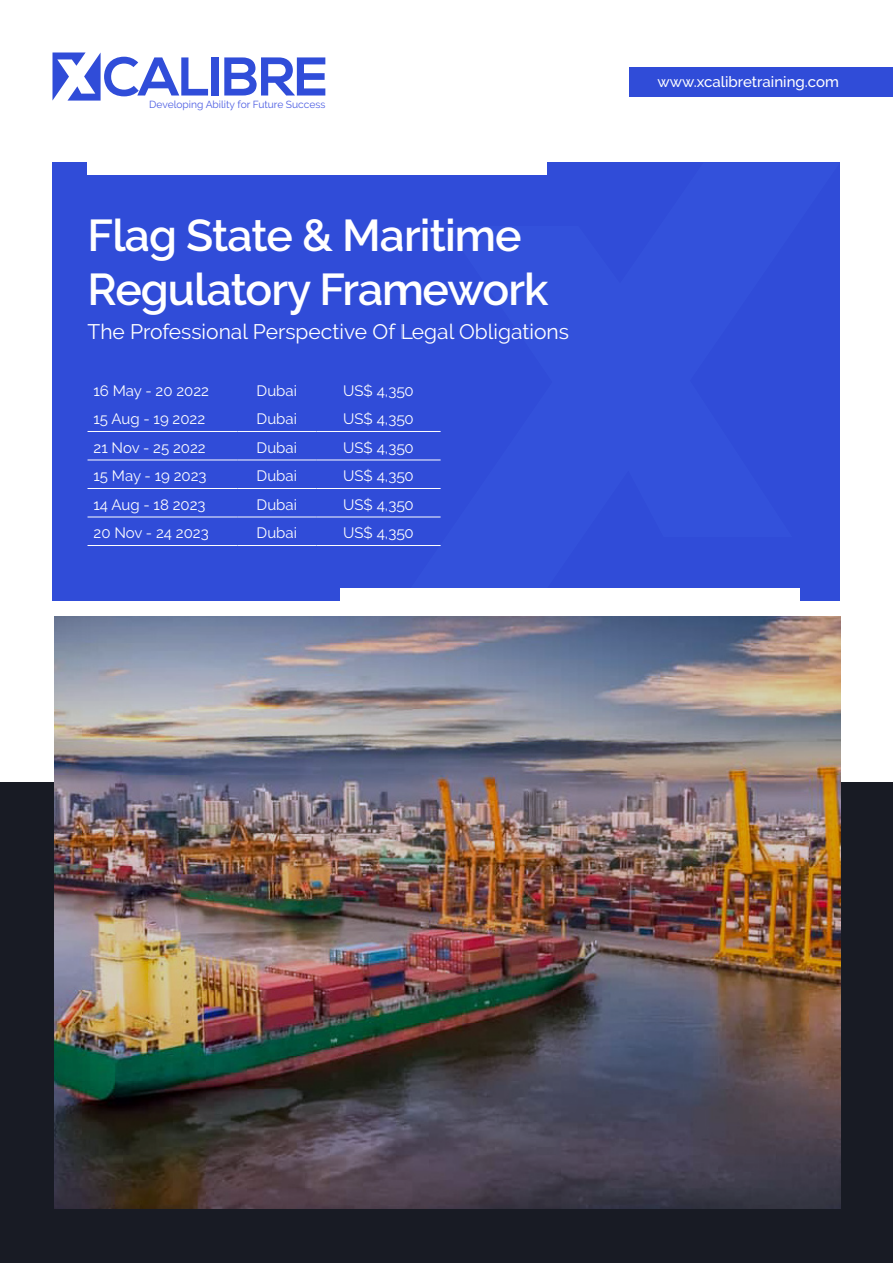
<style>
.page{position:relative;width:893px;height:1263px;background:#fff}
.page>*{position:absolute;margin:0;border:0;box-sizing:border-box;transform-origin:0 0}
.t1{font:600 44.4px/53.4px "Raleway";letter-spacing:-.02em;color:#fff}
.t2{font:21px "Raleway";color:#fff}
.t3{font:15px "Raleway";color:#fff}
.t4{font:500 15px "Raleway";color:#fff}
.t5{font:10.2px "Raleway";color:#4d5ee3}
</style>
<div class="page">
<div style="left:0;top:783px;width:893px;height:480px;background:#181b24"></div>
<img style="left:54px;top:617px;width:786px;height:592px">
<div style="left:629px;top:68px;width:264px;height:29px;background:#304cd8"></div>
<div style="left:53px;top:162px;width:787px;height:438px;background:#304cd8"></div>
<hr style="left:88px;top:517px;width:149px;height:1px;background:#fff">
<hr style="left:237px;top:517px;width:79px;height:1px;background:#fff">
<hr style="left:316px;top:517px;width:125px;height:1px;background:#fff">
<hr style="left:88px;top:545px;width:149px;height:1px;background:#fff">
<hr style="left:237px;top:545px;width:79px;height:1px;background:#fff">
<hr style="left:316px;top:545px;width:125px;height:1px;background:#fff">
<hr style="left:88px;top:431px;width:149px;height:1px;background:#fff">
<hr style="left:237px;top:431px;width:79px;height:1px;background:#fff">
<hr style="left:316px;top:431px;width:125px;height:1px;background:#fff">
<hr style="left:88px;top:460px;width:149px;height:1px;background:#fff">
<hr style="left:237px;top:460px;width:79px;height:1px;background:#fff">
<hr style="left:316px;top:460px;width:125px;height:1px;background:#fff">
<hr style="left:88px;top:488px;width:149px;height:1px;background:#fff">
<hr style="left:237px;top:488px;width:79px;height:1px;background:#fff">
<hr style="left:316px;top:488px;width:125px;height:1px;background:#fff">
<svg style="left:52px;top:52px;width:156px;height:49px"></svg>
<div style="left:211px;top:57px;width:7px;height:39px;background:#304dd9"></div>
<svg style="left:224px;top:57px;width:101px;height:39px"></svg>
<div style="left:88px;top:162px;width:459px;height:12px;background:#fff"></div>
<div style="left:340px;top:588px;width:459px;height:12px;background:#fff"></div>
<p class="t5" style="left:149px;top:99px;width:178px">Developing Ability for Future Success</p>
<p class="t1" style="left:88px;top:209px;width:463px">Flag State &amp; Maritime<br>Regulatory Framework</p>
<p class="t2" style="left:88px;top:319px;width:483px">The Professional Perspective Of Legal Obligations</p>
<p class="t3" style="left:94px;top:382px;width:117px">16 May - 20 2022</p>
<p class="t3" style="left:257px;top:382px;width:42px">Dubai</p>
<p class="t3" style="left:343px;top:382px;width:72px">US$ 4,350</p>
<p class="t3" style="left:94px;top:410px;width:113px">15 Aug - 19 2022</p>
<p class="t3" style="left:257px;top:410px;width:42px">Dubai</p>
<p class="t3" style="left:343px;top:410px;width:72px">US$ 4,350</p>
<p class="t3" style="left:94px;top:439px;width:114px">21 Nov - 25 2022</p>
<p class="t3" style="left:257px;top:439px;width:42px">Dubai</p>
<p class="t3" style="left:343px;top:439px;width:72px">US$ 4,350</p>
<p class="t3" style="left:94px;top:467px;width:115px">15 May - 19 2023</p>
<p class="t3" style="left:257px;top:467px;width:42px">Dubai</p>
<p class="t3" style="left:343px;top:467px;width:72px">US$ 4,350</p>
<p class="t3" style="left:94px;top:496px;width:114px">14 Aug - 18 2023</p>
<p class="t3" style="left:257px;top:496px;width:42px">Dubai</p>
<p class="t3" style="left:343px;top:496px;width:72px">US$ 4,350</p>
<p class="t3" style="left:94px;top:524px;width:117px">20 Nov - 24 2023</p>
<p class="t3" style="left:257px;top:524px;width:42px">Dubai</p>
<p class="t3" style="left:343px;top:524px;width:72px">US$ 4,350</p>
<p class="t4" style="left:657px;top:73px;width:183px">www.xcalibretraining.com</p>
</div>
